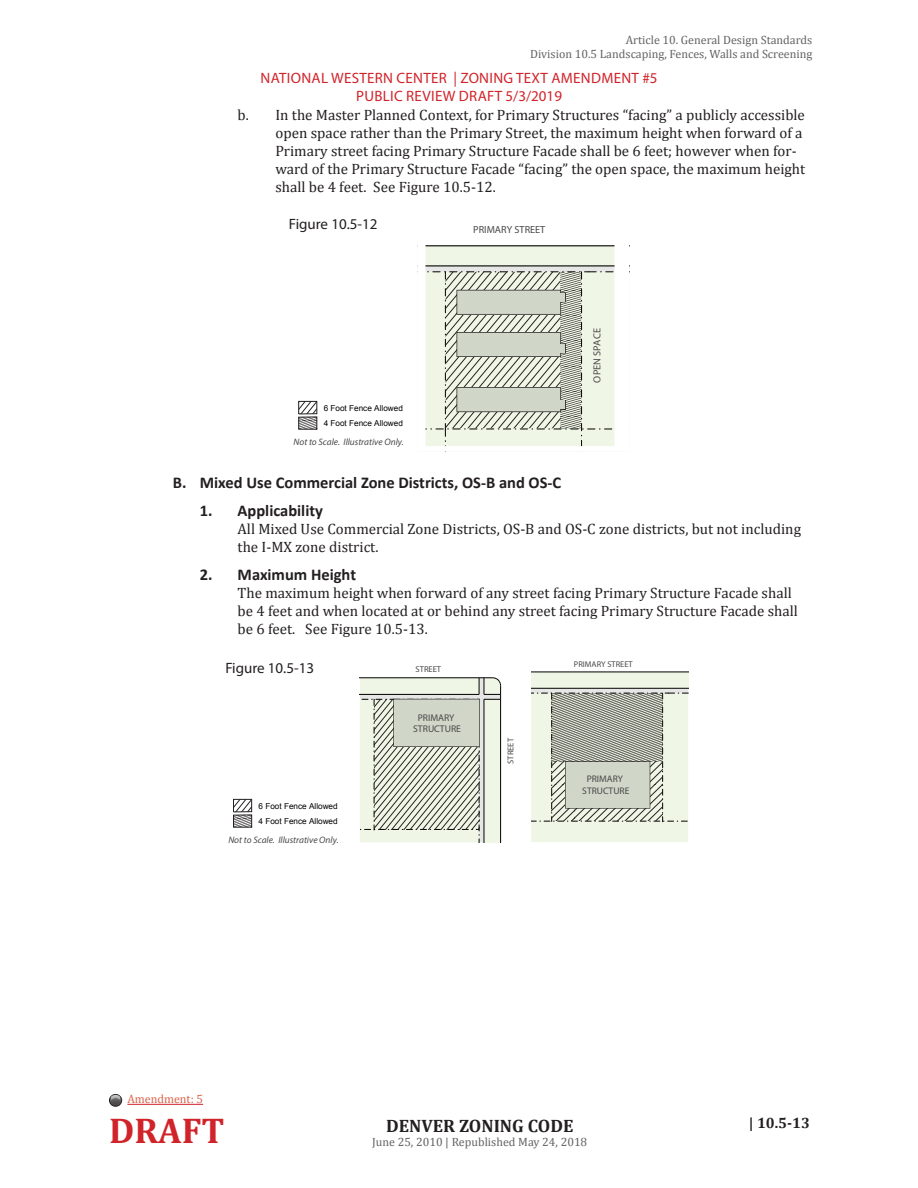
<style>
.page{position:relative;width:918px;height:1188px;background:#fff}
.page>*{position:absolute;margin:0;border:0;box-sizing:border-box;transform-origin:0 0}
.t1{font:700 36px "Cambria";color:#d1232a}
.t2{font:700 18px "Cambria";color:#231f20}
.t3{font:700 16.5px "Calibri";color:#231f20}
.body_3{font:15px/18px "Cambria";color:#231f20}
.Comments{font:15px "Myriad Pro";letter-spacing:.02em;color:#d1232a}
.t4{font:15px "Myriad Pro";color:#231f20}
.t5{font:700 15px "Cambria";color:#231f20}
.t6{font:12px/14.4px "Cambria";color:#636366;text-align:right}
.t7{font:12px "Cambria";color:#db634b}
.t8{font:10.2px "Myriad Pro";color:#4a494a}
.t9{font:9.75px/11.7px "Myriad Pro";color:#494949;text-align:center}
.t10{font:9.6px/11.4px "Myriad Pro";color:#494949;text-align:center}
.t11{font:italic 9.3px "Myriad Pro";color:#4a494a}
.t12{font:8.55px "Myriad Pro";color:#4a494a}
.t13{font:8.4px "Myriad Pro";color:#4a494a}
.t14{font:8.25px/15.6px "Arial";color:#010101}
</style>
<div class="page">
<svg style="left:301px;top:403px;width:14px;height:9px"></svg>
<div style="left:299px;top:401px;width:18px;height:13px;border:1px solid #231f20"></div>
<svg style="left:298px;top:417px;width:19px;height:12px"></svg>
<svg style="left:417px;top:245px;width:198px;height:21px;background:#dde2d3"></svg>
<svg style="left:417px;top:266px;width:198px;height:186px;background:#d5dacd"></svg>
<svg style="left:560px;top:400px;width:6px;height:10px"></svg>
<div style="left:558px;top:293px;width:7px;height:9px;background:#d0d6c8"></div>
<div style="left:559px;top:344px;width:6px;height:9px;background:#d0d6c8"></div>
<div style="left:559px;top:401px;width:6px;height:8px;background:#d0d6c8"></div>
<svg style="left:235px;top:801px;width:15px;height:9px"></svg>
<div style="left:233px;top:799px;width:19px;height:13px;border:1px solid #231f20"></div>
<svg style="left:233px;top:815px;width:19px;height:12px"></svg>
<svg style="left:360px;top:677px;width:142px;height:165px;background:#ced3c6"></svg>
<div style="left:531px;top:672px;width:157px;height:16px;background:#f0f6e5"></div>
<hr style="left:531px;top:671px;width:157px;height:1px;background:#000">
<svg style="left:531px;top:688px;width:157px;height:154px;background:#dae0d1"></svg>
<svg style="left:552px;top:693px;width:111px;height:68px;background:#a3a59b"></svg>
<div style="left:108px;top:1093px;width:15px;height:15px;background:#fff;opacity:.31"></div>
<div style="left:109px;top:1094px;width:13px;height:13px;border:1px solid #231f20;border-radius:50%"></div>
<svg style="left:111px;top:1095px;width:9px;height:5px"></svg>
<hr style="left:127px;top:1104px;width:76px;height:1px;background:#d1232a">
<p class="t6" style="left:530px;top:32px;width:284px">Article 10. General Design Standards<br>Division 10.5 Landscaping, Fences, Walls and Screening</p>
<p class="Comments" style="left:261px;top:69px;width:398px">NATIONAL WESTERN CENTER | ZONING TEXT AMENDMENT #5</p>
<p class="Comments" style="left:356px;top:87px;width:207px">PUBLIC REVIEW DRAFT 5/3/2019</p>
<p class="body_3" style="left:275px;top:105px;width:531px;text-indent:-38px">b. In the Master Planned Context, for Primary Structures “facing” a publicly accessible open space rather than the Primary Street, the maximum height when forward of a Primary street facing Primary Structure Facade shall be 6 feet; however when for&shy;ward of the Primary Structure Facade “facing” the open space, the maximum height shall be 4 feet. See Figure 10.5-12.</p>
<p class="t4" style="left:289px;top:215px;width:90px">Figure 10.5-12</p>
<p class="t14" style="left:324px;top:400px;width:81px">6 Foot Fence Allowed<br>4 Foot Fence Allowed</p>
<p class="t11" style="left:294px;top:436px;width:112px">Not to Scale. Illustrative Only.</p>
<p class="t8" style="left:473px;top:223px;width:74px">PRIMARY STREET</p>
<p class="t8" style="left:591px;top:383px;width:56px;rotate:-90deg">OPEN SPACE</p>
<p class="t3" style="left:173px;top:472px;width:389px">B. Mixed Use Commercial Zone Districts, OS-B and OS-C</p>
<p class="t3" style="left:200px;top:500px;width:125px">1. Applicability</p>
<p class="body_3" style="left:238px;top:520px;width:565px">All Mixed Use Commercial Zone Districts, OS-B and OS-C zone districts, but not including the I-MX zone district.</p>
<p class="t3" style="left:200px;top:564px;width:158px">2. Maximum Height</p>
<p class="body_3" style="left:238px;top:584px;width:562px">The maximum height when forward of any street facing Primary Structure Facade shall be 4 feet and when located at or behind any street facing Primary Structure Facade shall be 6 feet. See Figure 10.5-13.</p>
<p class="t4" style="left:225px;top:659px;width:90px">Figure 10.5-13</p>
<p class="t14" style="left:259px;top:798px;width:81px">6 Foot Fence Allowed<br>4 Foot Fence Allowed</p>
<p class="t11" style="left:228px;top:834px;width:112px">Not to Scale. Illustrative Only.</p>
<p class="t12" style="left:416px;top:664px;width:27px">STREET</p>
<p class="t9" style="left:413px;top:711px;width:49px">PRIMARY<br>STRUCTURE</p>
<p class="t12" style="left:505px;top:764px;width:27px;rotate:-90deg">STREET</p>
<p class="t13" style="left:574px;top:659px;width:60px">PRIMARY STREET</p>
<p class="t10" style="left:582px;top:773px;width:49px">PRIMARY<br>STRUCTURE</p>
<p class="t7" style="left:127px;top:1092px;width:77px">Amendment: 5</p>
<p class="t1" style="left:109px;top:1105px;width:117px">DRAFT</p>
<p class="t2" style="left:386px;top:1113px;width:189px">DENVER ZONING CODE</p>
<p class="t5" style="left:749px;top:1113px;width:63px">| 10.5-13</p>
<p class="t6" style="left:372px;top:1135px;width:217px">June 25, 2010 | Republished May 24, 2018</p>
</div>
